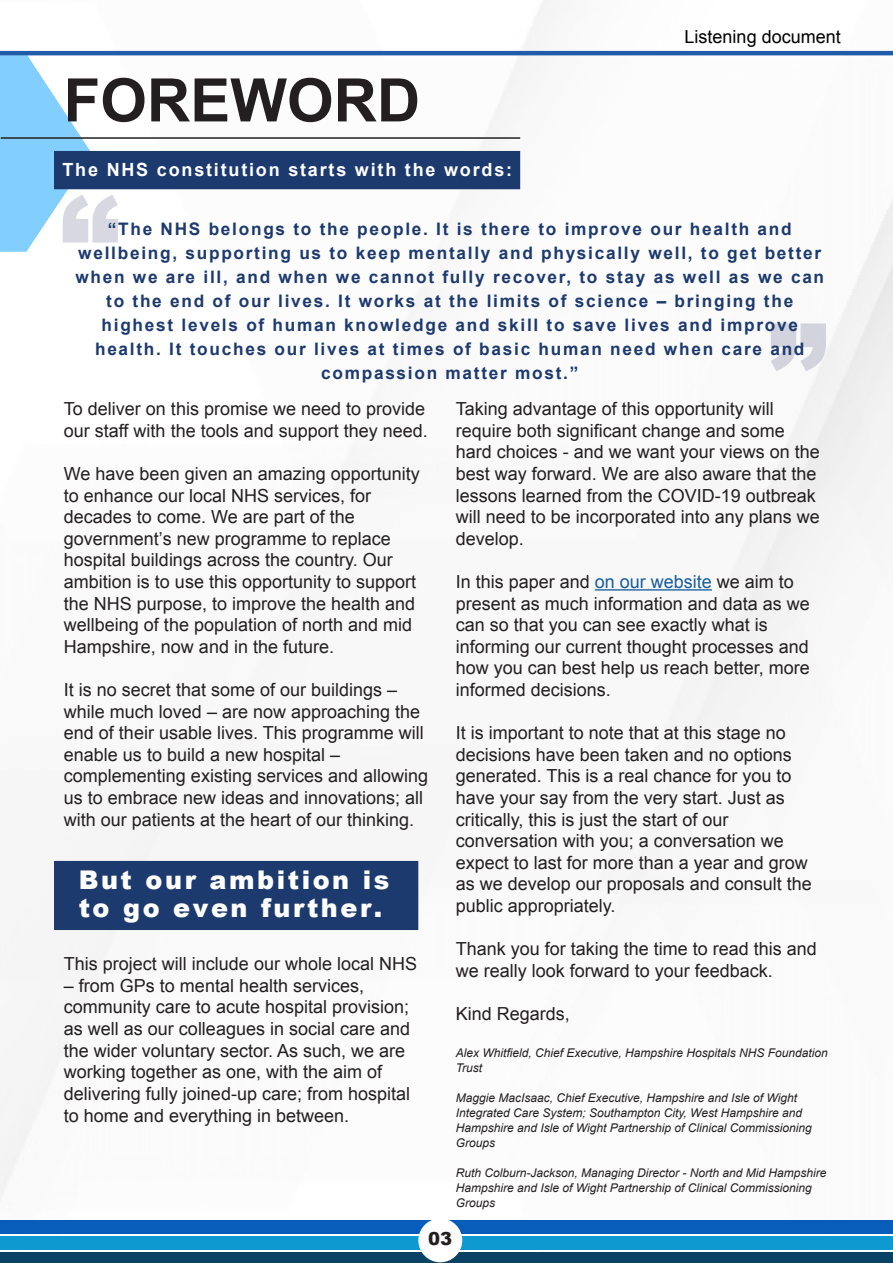
<style>
.page{position:relative;width:893px;height:1263px;background:#fff}
.page>*{position:absolute;margin:0;border:0;box-sizing:border-box;transform-origin:0 0}
.t1{font:900 120px "Arial";color:#8081a3}
.t2{font:700 60px "Arial";color:#231f20}
.t3{font:900 25.8px/28.5px "Arial";letter-spacing:.1em;color:#fff}
.t4{font:700 18.15px "Arial";letter-spacing:.1em;color:#fff}
.t5{font:18px/21.6px "Arial";color:#231f20}
.t6{font:18px "Arial";color:#000}
.t7{font:900 18px "Arial";color:#231f20}
.t8{font:700 17.25px/24px "Arial";letter-spacing:.1em;color:#1d3a6e;text-align:center}
.t9{font:italic 12px/15px "Arial";color:#231f20}
.s1{color:#175d9e}
</style>
<div class="page">
<img style="left:0;top:1px;width:893px;height:998px">
<img style="left:0;top:999px;width:893px;height:263px">
<img style="left:1px;top:55px;width:90px;height:196px">
<hr style="left:0;top:51px;width:893px;height:4px;background:#215ca8">
<hr style="left:1px;top:137px;width:519px;height:2px;background:#231f20">
<hr style="left:595px;top:589px;width:117px;height:1px;background:#175d9e">
<div style="left:54px;top:861px;width:364px;height:69px;background:#1d3a6e"></div>
<div style="left:54px;top:151px;width:466px;height:38px;background:#1d3a6e"></div>
<div style="left:1px;top:1236px;width:892px;height:14px;background:#0f99d1"></div>
<div style="left:1px;top:1220px;width:892px;height:13px;background:#085cba"></div>
<div style="left:1px;top:1252px;width:892px;height:11px;background:#0a4266"></div>
<div style="left:419px;top:1219px;width:42px;height:42px;background:#fff;border-radius:50%"></div>
<div style="left:418px;top:1218px;width:44px;height:44px;border:2px solid #fff;border-radius:50%"></div>
<p class="t2" style="left:64px;top:60px;width:358px">FOREWORD</p>
<p class="t4" style="left:63px;top:157px;width:451px">The NHS constitution starts with the words:</p>
<p class="t6" style="left:685px;top:25px;width:158px">Listening document</p>
<p class="t1" style="left:60px;top:152px;width:61px">“</p>
<p class="t8" style="left:108px;top:217px;width:685px">“The NHS belongs to the people. It is there to improve our health and</p>
<p class="t8" style="left:75px;top:241px;width:750px">wellbeing, supporting us to keep mentally and physically well, to get better when we are ill, and when we cannot fully recover, to stay as well as we can to the end of our lives. It works at the limits of science – bringing the</p>
<p class="t8" style="left:95px;top:313px;width:711px">highest levels of human knowledge and skill to save lives and improve health. It touches our lives at times of basic human need when care and</p>
<p class="t8" style="left:321px;top:361px;width:259px">compassion matter most.”</p>
<p class="t5" style="left:456px;top:398px;width:320px">Taking advantage of this opportunity will</p>
<p class="t5" style="left:456px;top:420px;width:366px">require both significant change and some hard choices - and we want your views on the best way forward. We are also aware that the lessons learned from the COVID-19 outbreak will need to be incorporated into any plans we develop.</p>
<p class="t5" style="left:456px;top:571px;width:356px">In this paper and <span class="s1">on our website</span> we aim to present as much information and data as we can so that you can see exactly what is</p>
<p class="t5" style="left:456px;top:636px;width:356px;text-align:justify">informing our current thought processes and how you can best help us reach better, more informed decisions.</p>
<p class="t5" style="left:456px;top:722px;width:332px">It is important to note that at this stage no</p>
<p class="t5" style="left:456px;top:744px;width:338px">decisions have been taken and no options</p>
<p class="t5" style="left:456px;top:765px;width:337px">generated. This is a real chance for you to have your say from the very start. Just as</p>
<p class="t5" style="left:456px;top:809px;width:274px">critically, this is just the start of our</p>
<p class="t5" style="left:456px;top:830px;width:358px">conversation with you; a conversation we expect to last for more than a year and grow as we develop our proposals and consult the public appropriately.</p>
<p class="t5" style="left:456px;top:938px;width:363px">Thank you for taking the time to read this and we really look forward to your feedback.</p>
<p class="t5" style="left:456px;top:1003px;width:116px">Kind Regards,</p>
<p class="t9" style="left:456px;top:1045px;width:374px">Alex Whitfield, Chief Executive, Hampshire Hospitals NHS Foundation<br>Trust</p>
<p class="t9" style="left:456px;top:1090px;width:343px">Maggie MacIsaac, Chief Executive, Hampshire and Isle of Wight</p>
<p class="t9" style="left:456px;top:1105px;width:358px">Integrated Care System; Southampton City, West Hampshire and<br>Hampshire and Isle of Wight Partnership of Clinical Commissioning<br>Groups</p>
<p class="t9" style="left:456px;top:1165px;width:372px">Ruth Colburn-Jackson, Managing Director - North and Mid Hampshire</p>
<p class="t9" style="left:456px;top:1180px;width:358px">Hampshire and Isle of Wight Partnership of Clinical Commissioning<br>Groups</p>
<p class="t1" style="left:829px;top:414px;width:61px;rotate:-180deg">“</p>
<p class="t5" style="left:64px;top:398px;width:365px">To deliver on this promise we need to provide our staff with the tools and support they need.</p>
<p class="t5" style="left:64px;top:463px;width:357px">We have been given an amazing opportunity to enhance our local NHS services, for</p>
<p class="t5" style="left:64px;top:506px;width:292px">decades to come. We are part of the</p>
<p class="t5" style="left:64px;top:528px;width:354px">government’s new programme to replace hospital buildings across the country. Our ambition is to use this opportunity to support the NHS purpose, to improve the health and wellbeing of the population of north and mid Hampshire, now and in the future.</p>
<p class="t5" style="left:64px;top:679px;width:361px">It is no secret that some of our buildings – while much loved – are now approaching the end of their usable lives. This programme will enable us to build a new hospital –</p>
<p class="t5" style="left:64px;top:765px;width:366px">complementing existing services and allowing us to embrace new ideas and innovations; all with our patients at the heart of our thinking.</p>
<p class="t3" style="left:79px;top:864px;width:312px">But our ambition is to go even further.</p>
<p class="t5" style="left:64px;top:953px;width:355px">This project will include our whole local NHS</p>
<p class="t5" style="left:64px;top:975px;width:302px">– from GPs to mental health services,</p>
<p class="t5" style="left:64px;top:996px;width:348px">community care to acute hospital provision; as well as our colleagues in social care and the wider voluntary sector. As such, we are working together as one, with the aim of</p>
<p class="t5" style="left:64px;top:1083px;width:348px">delivering fully joined-up care; from hospital to home and everything in between.</p>
<p class="t7" style="left:428px;top:1226px;width:26px">03</p>
</div>
